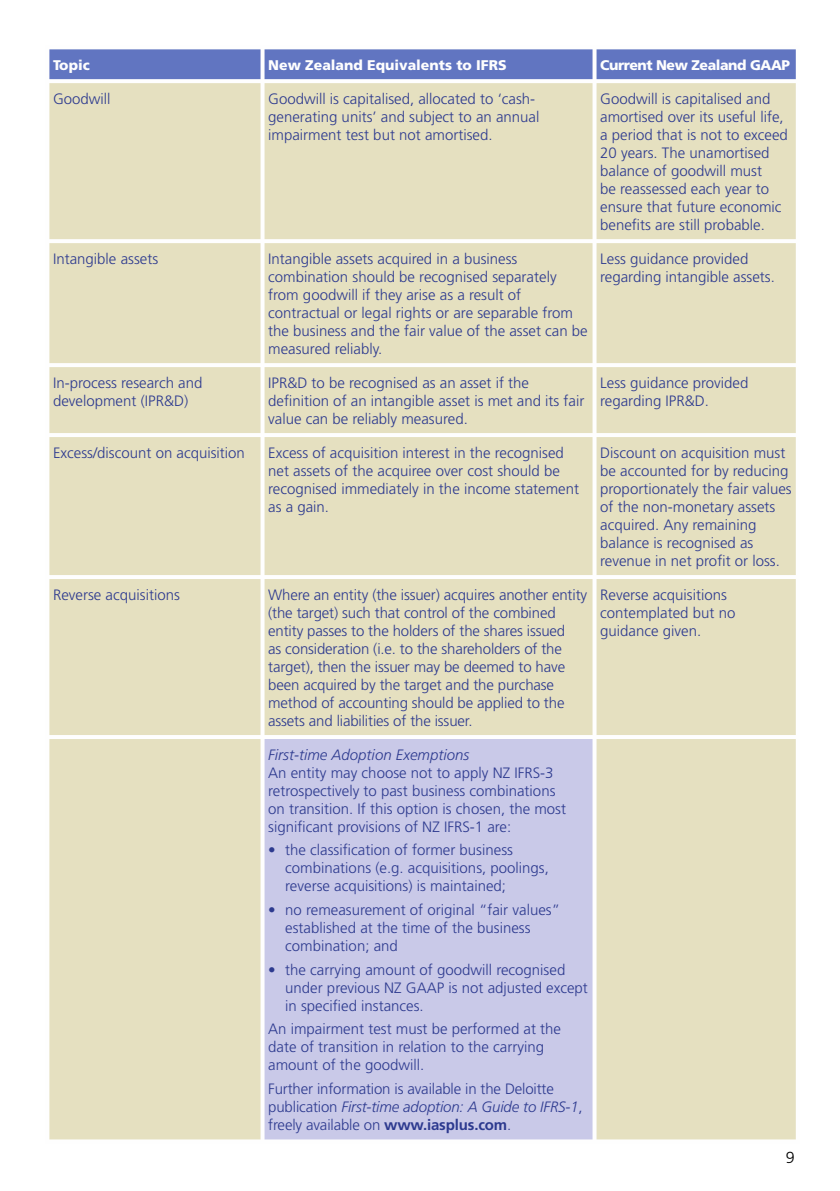
<style>
.page{position:relative;width:840px;height:1191px;background:#fff}
.page>*{position:absolute;margin:0;border:0;box-sizing:border-box;transform-origin:0 0}
.t1{font:300 16px "Frutiger";color:#000}
.t2{font:300 15px/18px "Frutiger";color:#2d3a8f}
.t3{font:italic 300 15px "Frutiger";color:#2d3a8f}
.t4{font:900 14px "Frutiger";color:#fefefe}
.t5{font:900 14px "Frutiger";letter-spacing:-.03em;color:#fefefe}
.s1{font-style:italic}
.s2{font-weight:700}
</style>
<div class="page">
<div style="left:49px;top:49px;width:746px;height:30px;background:#6175c1"></div>
<div style="left:49px;top:83px;width:746px;height:1056px;background:#e5e0c0"></div>
<div style="left:262px;top:737px;width:332px;height:404px;background:#c9c9e8"></div>
<svg style="left:260px;top:49px;width:4px;height:30px"></svg>
<svg style="left:592px;top:49px;width:4px;height:30px"></svg>
<svg style="left:795px;top:49px;width:1px;height:30px"></svg>
<svg style="left:49px;top:79px;width:207px;height:1px"></svg>
<svg style="left:256px;top:79px;width:337px;height:1px"></svg>
<svg style="left:260px;top:83px;width:4px;height:156px"></svg>
<svg style="left:596px;top:79px;width:200px;height:1px"></svg>
<svg style="left:592px;top:83px;width:4px;height:156px"></svg>
<svg style="left:795px;top:83px;width:1px;height:156px"></svg>
<hr style="left:45px;top:239px;width:211px;height:4px;background:#fefefe">
<hr style="left:256px;top:239px;width:338px;height:4px;background:#fefefe">
<svg style="left:260px;top:243px;width:4px;height:120px"></svg>
<hr style="left:594px;top:239px;width:205px;height:4px;background:#fefefe">
<svg style="left:592px;top:243px;width:4px;height:120px"></svg>
<svg style="left:795px;top:243px;width:1px;height:120px"></svg>
<hr style="left:45px;top:363px;width:211px;height:4px;background:#fefefe">
<hr style="left:256px;top:363px;width:338px;height:4px;background:#fefefe">
<svg style="left:260px;top:367px;width:4px;height:66px"></svg>
<hr style="left:594px;top:363px;width:205px;height:4px;background:#fefefe">
<svg style="left:592px;top:367px;width:4px;height:66px"></svg>
<svg style="left:795px;top:367px;width:1px;height:66px"></svg>
<hr style="left:45px;top:433px;width:211px;height:4px;background:#fefefe">
<hr style="left:256px;top:433px;width:338px;height:4px;background:#fefefe">
<svg style="left:260px;top:437px;width:4px;height:138px"></svg>
<hr style="left:594px;top:433px;width:205px;height:4px;background:#fefefe">
<svg style="left:592px;top:437px;width:4px;height:138px"></svg>
<svg style="left:795px;top:437px;width:1px;height:138px"></svg>
<hr style="left:45px;top:575px;width:211px;height:4px;background:#fefefe">
<hr style="left:256px;top:575px;width:338px;height:4px;background:#fefefe">
<svg style="left:260px;top:579px;width:4px;height:156px"></svg>
<hr style="left:594px;top:575px;width:205px;height:4px;background:#fefefe">
<svg style="left:592px;top:579px;width:4px;height:156px"></svg>
<svg style="left:795px;top:579px;width:1px;height:156px"></svg>
<hr style="left:45px;top:735px;width:211px;height:4px;background:#fefefe">
<hr style="left:256px;top:735px;width:338px;height:4px;background:#fefefe">
<svg style="left:260px;top:739px;width:4px;height:400px"></svg>
<hr style="left:594px;top:735px;width:205px;height:4px;background:#fefefe">
<svg style="left:592px;top:739px;width:4px;height:400px"></svg>
<svg style="left:795px;top:739px;width:1px;height:400px"></svg>
<svg style="left:49px;top:1139px;width:545px;height:2px"></svg>
<svg style="left:596px;top:1139px;width:200px;height:1px"></svg>
<p class="t4" style="left:53px;top:59px;width:38px">Topic</p>
<p class="t4" style="left:268px;top:59px;width:240px">New Zealand Equivalents to IFRS</p>
<p class="t5" style="left:600px;top:59px;width:191px">Current New Zealand GAAP</p>
<p class="t2" style="left:53px;top:91px;width:59px">Goodwill</p>
<p class="t2" style="left:268px;top:91px;width:272px">Goodwill is capitalised, allocated to ‘cash&shy;generating units’ and subject to an annual impairment test but not amortised.</p>
<p class="t2" style="left:600px;top:91px;width:189px">Goodwill is capitalised and amortised over its useful life, a period that is not to exceed<br>20 years. The unamortised balance of goodwill must<br>be reassessed each year to ensure that future economic benefits are still probable.</p>
<p class="t2" style="left:53px;top:251px;width:107px">Intangible assets</p>
<p class="t2" style="left:268px;top:251px;width:321px">Intangible assets acquired in a business combination should be recognised separately from goodwill if they arise as a result of contractual or legal rights or are separable from the business and the fair value of the asset can be measured reliably.</p>
<p class="t2" style="left:600px;top:251px;width:176px">Less guidance provided regarding intangible assets.</p>
<p class="t2" style="left:53px;top:375px;width:151px">In-process research and development (IPR&amp;D)</p>
<p class="t2" style="left:268px;top:375px;width:317px">IPR&amp;D to be recognised as an asset if the definition of an intangible asset is met and its fair value can be reliably measured.</p>
<p class="t2" style="left:600px;top:375px;width:150px">Less guidance provided regarding IPR&amp;D.</p>
<p class="t2" style="left:53px;top:444px;width:193px">Excess/discount on acquisition</p>
<p class="t2" style="left:268px;top:444px;width:312px">Excess of acquisition interest in the recognised net assets of the acquiree over cost should be recognised immediately in the income statement as a gain.</p>
<p class="t2" style="left:600px;top:444px;width:193px">Discount on acquisition must be accounted for by reducing proportionately the fair values of the non-monetary assets acquired. Any remaining balance is recognised as revenue in net profit or loss.</p>
<p class="t2" style="left:53px;top:586px;width:128px">Reverse acquisitions</p>
<p class="t2" style="left:268px;top:586px;width:320px">Where an entity (the issuer) acquires another entity (the target) such that control of the combined entity passes to the holders of the shares issued<br>as consideration (i.e. to the shareholders of the target), then the issuer may be deemed to have been acquired by the target and the purchase method of accounting should be applied to the assets and liabilities of the issuer.</p>
<p class="t2" style="left:600px;top:586px;width:137px">Reverse acquisitions contemplated but no guidance given.</p>
<p class="t3" style="left:268px;top:748px;width:202px">First-time Adoption Exemptions</p>
<p class="t2" style="left:268px;top:764px;width:299px">An entity may choose not to apply NZ IFRS-3 retrospectively to past business combinations on transition. If this option is chosen, the most significant provisions of NZ IFRS-1 are:</p>
<p class="t2" style="left:285px;top:842px;width:265px">the classification of former business combinations (e.g. acquisitions, poolings, reverse acquisitions) is maintained;</p>
<p class="t2" style="left:285px;top:902px;width:276px">no remeasurement of original “fair values” established at the time of the business combination; and</p>
<p class="t2" style="left:285px;top:961px;width:304px">the carrying amount of goodwill recognised under previous NZ GAAP is not adjusted except in specified instances.</p>
<p class="t2" style="left:268px;top:1021px;width:294px">An impairment test must be performed at the date of transition in relation to the carrying amount of the goodwill.</p>
<p class="t2" style="left:268px;top:1081px;width:316px">Further information is available in the Deloitte publication <span class="s1">First-time adoption: A Guide to IFRS-1</span>, freely available on <span class="s2">www.iasplus.com</span>.</p>
<p class="t2" style="left:268px;top:842px;width:9px">•</p>
<p class="t2" style="left:268px;top:902px;width:9px">•</p>
<p class="t2" style="left:268px;top:961px;width:9px">•</p>
<p class="t1" style="left:785px;top:1151px;width:10px">9</p>
</div>
